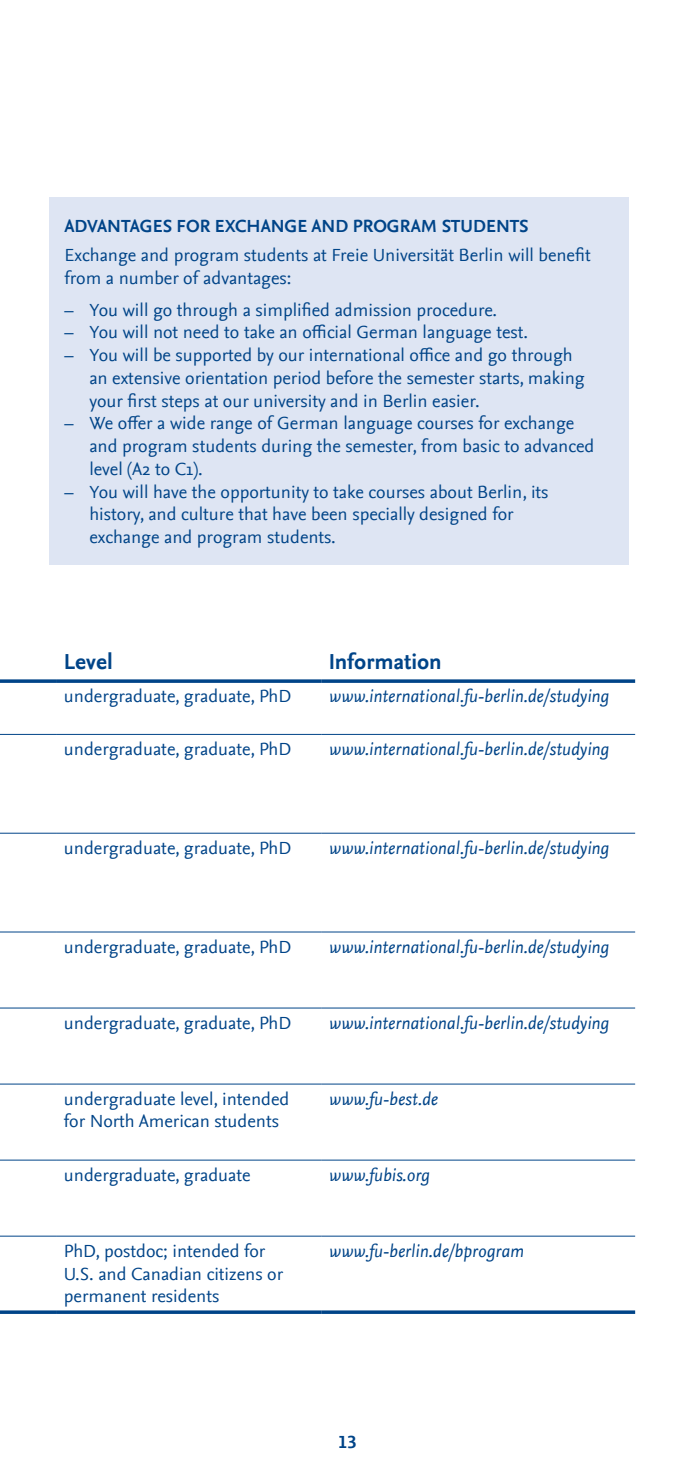
<style>
.page{position:relative;width:695px;height:1474px;background:#fff}
.page>*{position:absolute;margin:0;border:0;box-sizing:border-box;transform-origin:0 0}
.t1{font:700 22.75px "Nexus Sans";color:#048}
.t2{font:18.38px/22.8px "Nexus Sans";color:#048}
.t3{font:italic 18.38px "Nexus Sans";color:#048}
.t4{font:700 18.38px "Nexus Sans";color:#048}
.t5{font:700 18.38px "Nexus Sans TF";color:#048}
</style>
<div class="page">
<hr style="left:0;top:734px;width:57px;height:1px;background:#048">
<hr style="left:57px;top:734px;width:265px;height:1px;background:#048">
<hr style="left:322px;top:734px;width:313px;height:1px;background:#048">
<hr style="left:0;top:832px;width:57px;height:1px;background:#048">
<hr style="left:57px;top:832px;width:265px;height:1px;background:#048">
<hr style="left:322px;top:832px;width:313px;height:1px;background:#048">
<hr style="left:0;top:931px;width:57px;height:1px;background:#048">
<hr style="left:57px;top:931px;width:265px;height:1px;background:#048">
<hr style="left:322px;top:931px;width:313px;height:1px;background:#048">
<hr style="left:0;top:1007px;width:57px;height:1px;background:#048">
<hr style="left:57px;top:1007px;width:265px;height:1px;background:#048">
<hr style="left:322px;top:1007px;width:313px;height:1px;background:#048">
<hr style="left:0;top:1083px;width:57px;height:1px;background:#048">
<hr style="left:57px;top:1083px;width:265px;height:1px;background:#048">
<hr style="left:322px;top:1083px;width:313px;height:1px;background:#048">
<hr style="left:0;top:1159px;width:57px;height:1px;background:#048">
<hr style="left:57px;top:1159px;width:265px;height:1px;background:#048">
<hr style="left:322px;top:1159px;width:313px;height:1px;background:#048">
<hr style="left:0;top:1235px;width:57px;height:1px;background:#048">
<hr style="left:57px;top:1235px;width:265px;height:1px;background:#048">
<hr style="left:322px;top:1235px;width:313px;height:1px;background:#048">
<svg style="left:0;top:679px;width:57px;height:4px"></svg>
<svg style="left:57px;top:679px;width:265px;height:4px"></svg>
<svg style="left:322px;top:679px;width:313px;height:4px"></svg>
<hr style="left:0;top:1310px;width:57px;height:3px;background:#048">
<hr style="left:57px;top:1310px;width:265px;height:3px;background:#048">
<hr style="left:322px;top:1310px;width:313px;height:3px;background:#048">
<div style="left:50px;top:197px;width:578px;height:367px;background:#dee5f3"></div>
<p class="t4" style="left:64px;top:215px;width:464px">ADVANTAGES FO R EXC HANGE AND PROGRAM STUDENTS</p>
<p class="t2" style="left:64px;top:244px;width:527px">Exchange and program students at Freie Universität Berlin will benefit from a number of advantages:</p>
<p class="t2" style="left:64px;top:298px;width:434px">– You will go through a simplified admission procedure.</p>
<p class="t2" style="left:64px;top:321px;width:465px">– You will not need to take an official German language test.</p>
<p class="t2" style="left:89px;top:344px;width:497px;text-indent:-25px">– You will be supported by our international office and go through an extensive orientation period before the semester starts, making your first steps at our university and in Berlin easier.</p>
<p class="t2" style="left:89px;top:412px;width:506px;text-indent:-25px">– We offer a wide range of German language courses for exchange and program students during the semester, from basic to advanced level (A2 to C1).</p>
<p class="t2" style="left:89px;top:480px;width:460px;text-indent:-25px">– You will have the opportunity to take courses about Berlin, its history, and culture that have been specially designed for exchange and program students.</p>
<p class="t1" style="left:64px;top:648px;width:50px">LEVEL</p>
<p class="t1" style="left:329px;top:648px;width:114px">INFORMATION</p>
<p class="t2" style="left:64px;top:684px;width:229px">undergraduate, graduate, PhD</p>
<p class="t3" style="left:329px;top:685px;width:282px">www.international.fu-berlin.de/studying</p>
<p class="t2" style="left:64px;top:737px;width:229px">undergraduate, graduate, PhD</p>
<p class="t3" style="left:329px;top:738px;width:282px">www.international.fu-berlin.de/studying</p>
<p class="t2" style="left:64px;top:836px;width:229px">undergraduate, graduate, PhD</p>
<p class="t3" style="left:329px;top:837px;width:282px">www.international.fu-berlin.de/studying</p>
<p class="t2" style="left:64px;top:935px;width:229px">undergraduate, graduate, PhD</p>
<p class="t3" style="left:329px;top:936px;width:282px">www.international.fu-berlin.de/studying</p>
<p class="t2" style="left:64px;top:1011px;width:229px">undergraduate, graduate, PhD</p>
<p class="t3" style="left:329px;top:1012px;width:282px">www.international.fu-berlin.de/studying</p>
<p class="t2" style="left:64px;top:1087px;width:227px">undergraduate level, intended for North American students</p>
<p class="t3" style="left:329px;top:1088px;width:110px">www.fu-best.de</p>
<p class="t2" style="left:64px;top:1163px;width:188px">undergraduate, graduate</p>
<p class="t3" style="left:329px;top:1164px;width:102px">www.fubis.org</p>
<p class="t2" style="left:64px;top:1239px;width:221px">PhD, postdoc; intended for<br>U.S. and Canadian citizens or permanent residents</p>
<p class="t3" style="left:329px;top:1240px;width:196px">www.fu-berlin.de/bprogram</p>
<p class="t5" style="left:338px;top:1431px;width:20px">13</p>
</div>
